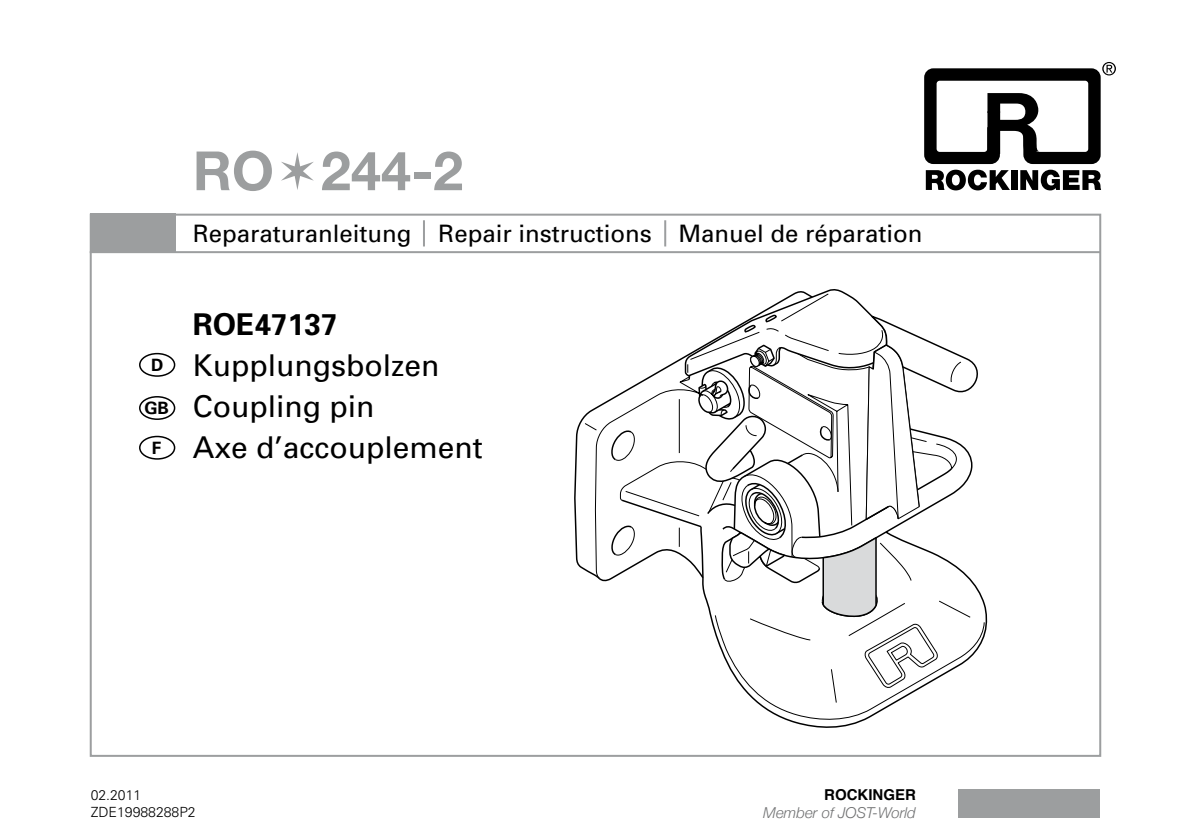
<style>
.page{position:relative;width:1191px;height:840px;background:#fff}
.page>*{position:absolute;margin:0;border:0;box-sizing:border-box;transform-origin:0 0}
.t1{font:700 54px "Helvetica Neue";color:#9c9e9f}
.t2{font:30px/41px "Univers";color:#000}
.t3{font:700 30px "Univers";color:#000}
.t4{font:24px "Univers";color:#000}
.t5{font:700 17px "Univers";color:#000}
.t6{font:italic 300 15px "Helvetica Neue";color:#707172}
.t7{font:700 15px "Helvetica";color:#000}
.t8{font:300 14px/16.8px "Univers";color:#000}
</style>
<div class="page">
<svg style="left:924px;top:62px;width:192px;height:128px"></svg>
<div style="left:91px;top:213px;width:85px;height:40px;background:#9c9e9f"></div>
<hr style="left:90px;top:251px;width:1010px;height:2px;background:#9c9e9f">
<div style="left:958px;top:788px;width:142px;height:28px;background:#9c9e9f"></div>
<svg style="left:574px;top:416px;width:10px;height:154px"></svg>
<svg style="left:714px;top:618px;width:271px;height:104px"></svg>
<svg style="left:584px;top:289px;width:404px;height:329px"></svg>
<div style="left:139px;top:352px;width:36px;height:24px;border:2px solid #000;border-radius:50%"></div>
<div style="left:139px;top:396px;width:36px;height:23px;border:2px solid #000;border-radius:50%"></div>
<div style="left:139px;top:435px;width:36px;height:24px;border:2px solid #000;border-radius:50%"></div>
<hr style="left:423px;top:220px;width:2px;height:26px;background:#9c9e9f">
<hr style="left:664px;top:220px;width:2px;height:26px;background:#9c9e9f">
<h1 class="t1" style="left:193px;top:137px;width:272px">RO 244-2</h1>
<p class="t4" style="left:193px;top:218px;width:731px">Reparaturanleitung Repair instructions Manuel de réparation</p>
<p class="t5" style="left:151px;top:354px;width:14px">D</p>
<p class="t5" style="left:144px;top:397px;width:26px">GB</p>
<p class="t5" style="left:152px;top:437px;width:11px">F</p>
<p class="t3" style="left:193px;top:305px;width:147px">ROE47137</p>
<p class="t2" style="left:193px;top:344px;width:292px">Kupplungsbolzen<br>Coupling pin<br>Axe d’accouplement</p>
<p class="t8" style="left:91px;top:786px;width:107px">02.2011<br>ZDE19988288P2</p>
<p class="t7" style="left:824px;top:782px;width:93px">ROCKINGER</p>
<p class="t6" style="left:763px;top:803px;width:154px">Member of JOST-World</p>
</div>
